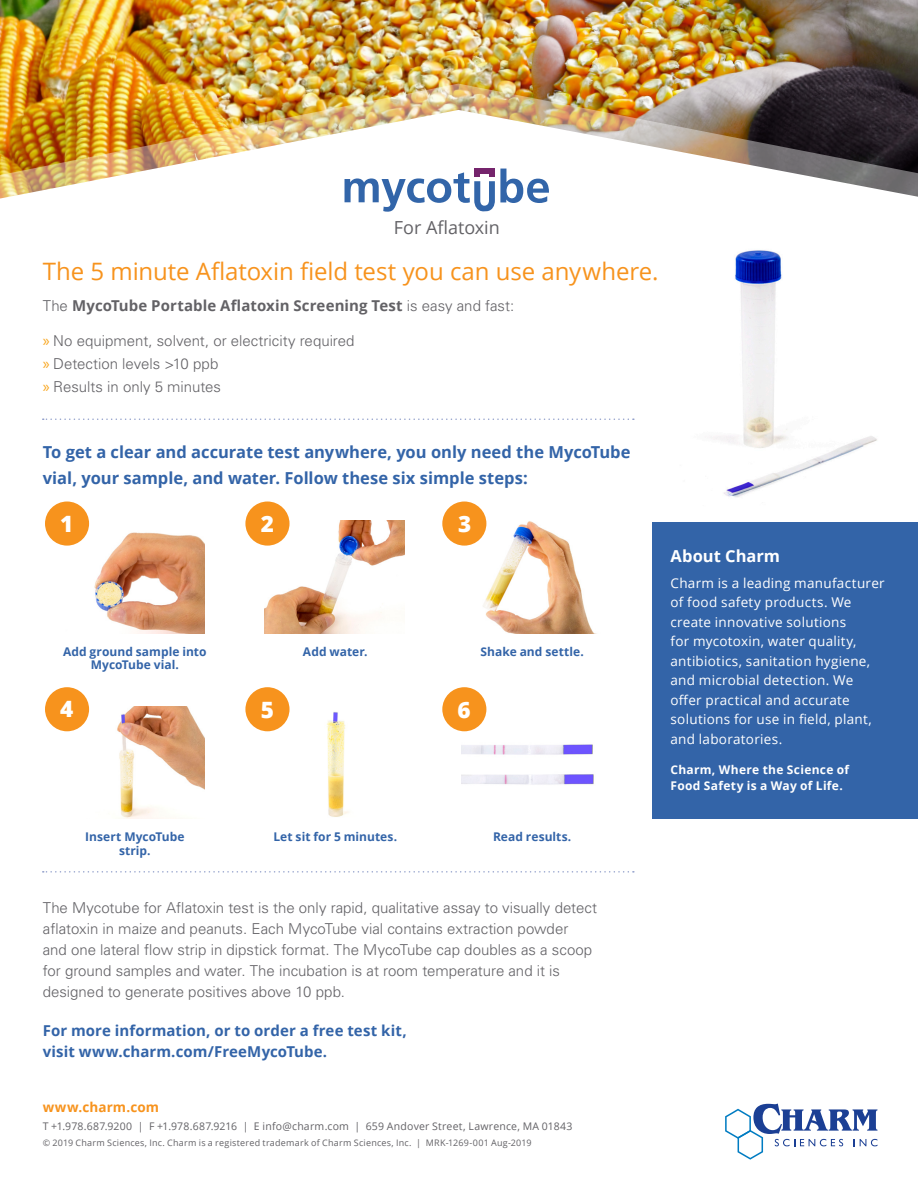
<style>
.page{position:relative;width:918px;height:1188px;background:#fff}
.page>*{position:absolute;margin:0;border:0;box-sizing:border-box;transform-origin:0 0}
.Main_Header{font:24px "Open Sans";letter-spacing:-.005em;color:#f7931d}
.Callout_Header{font:800 22.5px "Open Sans";color:#fff}
.Main_Header-2{font:18px "Open Sans";color:#636266}
.Subhead{font:700 16.5px/25.5px "Open Sans";color:#3364a8}
.Subhead-2{font:700 16.5px "Open Sans";color:#fff}
.Body_Text{font:300 15px/21px "Univers LT Std";color:#636266}
.Body_Text-2{font:700 15px/21px "Open Sans";letter-spacing:.005em;color:#3364a8}
.Body_Text-3{font:700 15px "Open Sans";letter-spacing:.005em;color:#636266}
.Callout_Body{font:13.5px/19.5px "Open Sans";letter-spacing:.02em;color:#fff}
.Footer_Legal{font:700 13.5px "Open Sans";letter-spacing:.01em;color:#f7931d}
.Callout_Sub_Header{font:700 12px/13.5px "Open Sans";letter-spacing:.005em;color:#3364a8;text-align:center}
.Callout_Body-2{font:700 12px/16.5px "Open Sans";letter-spacing:.025em;color:#fff}
.Footer_Legal-2{font:10.5px "Open Sans";letter-spacing:.02em;color:#636266}
.Footer_Legal-3{font:9px "Open Sans";letter-spacing:.025em;color:#636266}
.s1{font-family:"Univers LT Std";font-weight:300}
.s2{font-family:"Myriad Pro";font-weight:400;font-size:16.5px;color:#f9a51b}
</style>
<div class="page">
<img style="left:634px;top:250px;width:243px;height:247px">
<img style="left:0;top:0;width:918px;height:84px">
<img style="left:0;top:84px;width:918px;height:26px">
<img style="left:0;top:110px;width:918px;height:93px">
<svg style="left:725px;top:1104px;width:153px;height:56px"></svg>
<svg style="left:345px;top:169px;width:204px;height:43px"></svg>
<svg style="left:43px;top:418px;width:591px;height:2px"></svg>
<svg style="left:43px;top:871px;width:591px;height:2px"></svg>
<img style="left:94px;top:532px;width:110px;height:101px">
<img style="left:117px;top:707px;width:87px;height:112px">
<img style="left:264px;top:521px;width:141px;height:112px">
<img style="left:327px;top:712px;width:22px;height:105px">
<img style="left:483px;top:521px;width:111px;height:112px">
<img style="left:461px;top:744px;width:133px;height:41px">
<div style="left:43px;top:499px;width:48px;height:49px;background:#f7931d;border-radius:50%"></div>
<div style="left:40px;top:497px;width:54px;height:53px;border:4px solid #fff;border-radius:50%"></div>
<div style="left:43px;top:685px;width:48px;height:49px;background:#f7931d;border-radius:50%"></div>
<div style="left:40px;top:683px;width:54px;height:53px;border:4px solid #fff;border-radius:50%"></div>
<div style="left:243px;top:499px;width:49px;height:49px;background:#f7931d;border-radius:50%"></div>
<div style="left:241px;top:497px;width:53px;height:53px;border:4px solid #fff;border-radius:50%"></div>
<div style="left:243px;top:685px;width:49px;height:49px;background:#f7931d;border-radius:50%"></div>
<div style="left:241px;top:683px;width:53px;height:53px;border:4px solid #fff;border-radius:50%"></div>
<div style="left:440px;top:499px;width:49px;height:49px;background:#f7931d;border-radius:50%"></div>
<div style="left:438px;top:497px;width:53px;height:53px;border:4px solid #fff;border-radius:50%"></div>
<div style="left:440px;top:685px;width:49px;height:49px;background:#f7931d;border-radius:50%"></div>
<div style="left:438px;top:683px;width:53px;height:53px;border:4px solid #fff;border-radius:50%"></div>
<div style="left:652px;top:522px;width:266px;height:297px;background:#3364a8"></div>
<p class="Main_Header-2" style="left:394px;top:216px;width:107px">For Aflatoxin</p>
<p class="Main_Header" style="left:43px;top:255px;width:617px">The 5 minute Aflatoxin field test you can use anywhere.</p>
<p class="Body_Text-3" style="left:43px;top:295px;width:473px"><span class="s1">The</span> MycoTube Portable Aflatoxin Screening Test <span class="s1">is easy and fast:</span></p>
<p class="Body_Text" style="left:43px;top:330px;width:313px"><span class="s2">»</span> No equipment, solvent, or electricity required</p>
<p class="Body_Text" style="left:43px;top:353px;width:177px"><span class="s2">»</span> Detection levels &gt;10 ppb</p>
<p class="Body_Text" style="left:43px;top:376px;width:180px"><span class="s2">»</span> Results in only 5 minutes</p>
<p class="Subhead" style="left:43px;top:439px;width:589px">To get a clear and accurate test anywhere, you only need the MycoTube vial, your sample, and water. Follow these six simple steps:</p>
<p class="Callout_Header" style="left:60px;top:507px;width:15px">1</p>
<p class="Callout_Header" style="left:261px;top:507px;width:15px">2</p>
<p class="Callout_Header" style="left:458px;top:507px;width:15px">3</p>
<p class="Callout_Sub_Header" style="left:63px;top:644px;width:145px">Add ground sample into<br>MycoTube vial.</p>
<p class="Callout_Sub_Header" style="left:303px;top:644px;width:66px">Add water.</p>
<p class="Callout_Sub_Header" style="left:481px;top:644px;width:105px">Shake and settle.</p>
<p class="Callout_Header" style="left:60px;top:692px;width:15px">4</p>
<p class="Callout_Header" style="left:261px;top:693px;width:15px">5</p>
<p class="Callout_Header" style="left:457px;top:693px;width:15px">6</p>
<p class="Callout_Sub_Header" style="left:85px;top:830px;width:101px">Insert MycoTube strip.</p>
<p class="Callout_Sub_Header" style="left:273px;top:830px;width:125px">Let sit for 5 minutes.</p>
<p class="Callout_Sub_Header" style="left:493px;top:830px;width:80px">Read results.</p>
<p class="Body_Text" style="left:43px;top:897px;width:556px">The Mycotube for Aflatoxin test is the only rapid, qualitative assay to visually detect aflatoxin in maize and peanuts. Each MycoTube vial contains extraction powder<br>and one lateral flow strip in dipstick format. The MycoTube cap doubles as a scoop for ground samples and water. The incubation is at room temperature and it is designed to generate positives above 10 ppb.</p>
<p class="Body_Text-2" style="left:43px;top:1020px;width:365px">For more information, or to order a free test kit, visit www.charm.com/FreeMycoTube.</p>
<p class="Footer_Legal" style="left:43px;top:1097px;width:118px">www.charm.com</p>
<p class="Footer_Legal-2" style="left:43px;top:1119px;width:531px">T +1.978.687.9200 | F +1.978.687.9216 | E info@charm.com | 659 Andover Street, Lawrence, MA 01843</p>
<p class="Footer_Legal-3" style="left:43px;top:1136px;width:490px">© 2019 Charm Sciences, Inc. Charm is a registered trademark of Charm Sciences, Inc. | MRK-1269-001 Aug-2019</p>
<p class="Subhead-2" style="left:670px;top:544px;width:111px">About Charm</p>
<p class="Callout_Body" style="left:670px;top:573px;width:216px">Charm is a leading manufacturer of food safety products. We create innovative solutions<br>for mycotoxin, water quality, antibiotics, sanitation hygiene, and microbial detection. We offer practical and accurate solutions for use in field, plant, and laboratories.</p>
<p class="Callout_Body-2" style="left:670px;top:761px;width:180px">Charm, Where the Science of<br>Food Safety is a Way of Life.</p>
</div>
